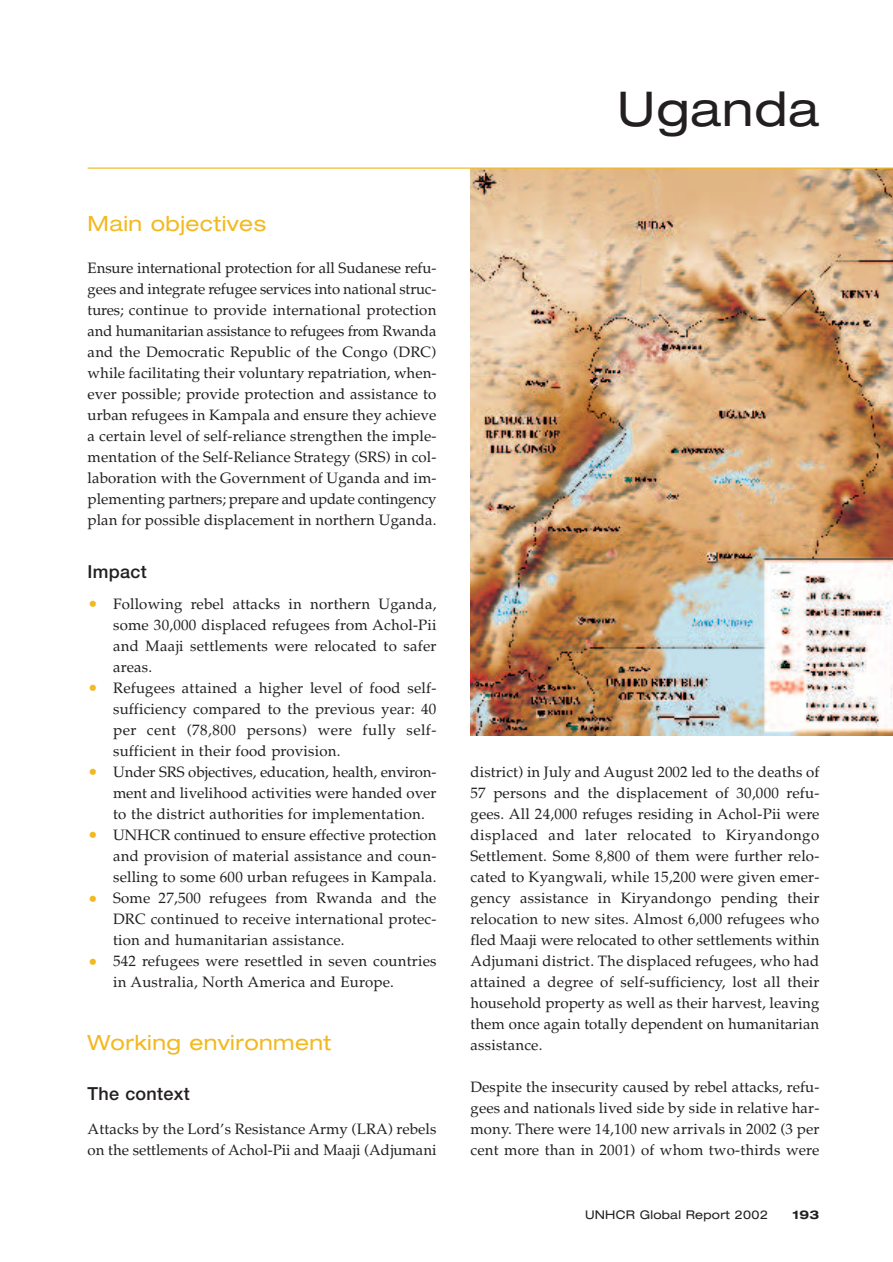
<style>
.page{position:relative;width:893px;height:1262px;background:#fff}
.page>*{position:absolute;margin:0;border:0;box-sizing:border-box;transform-origin:0 0}
.t1{font:expanded 48px "Helvetica Neue";letter-spacing:.02em;color:#231f20}
.t2{font:expanded 21px "Helvetica Neue";letter-spacing:.02em;color:#f2b920}
.t3{font:500 18px "Helvetica Neue";letter-spacing:.015em;color:#231f20}
.t4{font:15px/21px "Palatino";letter-spacing:.015em;color:#231f20;text-align:justify}
.t5{font:expanded 12px "Helvetica Neue";letter-spacing:.02em;color:#231f20}
.t6{font:700 expanded 12px "Helvetica Neue";color:#231f20}
.s1{font-size:18px;color:#f2b920}
</style>
<div class="page">
<img style="left:470px;top:169px;width:422px;height:566px">
<hr style="left:88px;top:167px;width:804px;height:2px;background:#f2b920">
<h2 class="t2" style="left:88px;top:216px;width:180px">Main objectives</h2>
<p class="t4" style="left:88px;top:259px;width:350px">Ensure international protection for all Sudanese refu&shy;gees and integrate refugee services into national struc&shy;tures; continue to provide international protection and humanitarian assistance to refugees from Rwanda and the Democratic Republic of the Congo (DRC) while facilitating their voluntary repatriation, when&shy;ever possible; provide protection and assistance to urban refugees in Kampala and ensure they achieve a certain level of self-reliance strengthen the imple&shy;mentation of the Self-Reliance Strategy (SRS) in col&shy;laboration with the Government of Uganda and im&shy;plementing partners; prepare and update contingency plan for possible displacement in northern Uganda.</p>
<p class="t3" style="left:88px;top:565px;width:61px">Impact</p>
<p class="t4" style="left:113px;top:595px;width:325px;text-indent:-26px"><span class="s1">•</span> Following rebel attacks in northern Uganda, some 30,000 displaced refugees from Achol-Pii and Maaji settlements were relocated to safer areas.</p>
<p class="t4" style="left:113px;top:679px;width:325px;text-indent:-26px"><span class="s1">•</span> Refugees attained a higher level of food self&shy;sufficiency compared to the previous year: 40 per cent (78,800 persons) were fully self&shy;sufficient in their food provision.</p>
<p class="t4" style="left:113px;top:763px;width:325px;text-indent:-26px"><span class="s1">•</span> Under SRS objectives, education, health, environ&shy;ment and livelihood activities were handed over to the district authorities for implementation.</p>
<p class="t4" style="left:113px;top:826px;width:325px;text-indent:-26px"><span class="s1">•</span> UNHCR continued to ensure effective protection and provision of material assistance and coun&shy;selling to some 600 urban refugees in Kampala.</p>
<p class="t4" style="left:113px;top:889px;width:325px;text-indent:-26px"><span class="s1">•</span> Some 27,500 refugees from Rwanda and the DRC continued to receive international protec&shy;tion and humanitarian assistance.</p>
<p class="t4" style="left:113px;top:952px;width:325px;text-indent:-26px"><span class="s1">•</span> 542 refugees were resettled in seven countries in Australia, North America and Europe.</p>
<h2 class="t2" style="left:88px;top:1035px;width:245px">Working environment</h2>
<p class="t3" style="left:88px;top:1087px;width:104px">The context</p>
<p class="t4" style="left:88px;top:1120px;width:350px">Attacks by the Lord’s Resistance Army (LRA) rebels on the settlements of Achol-Pii and Maaji (Adjumani</p>
<h1 class="t1" style="left:617px;top:91px;width:204px">Uganda</h1>
<p class="t4" style="left:470px;top:763px;width:350px">district) in July and August 2002 led to the deaths of 57 persons and the displacement of 30,000 refu&shy;gees. All 24,000 refuges residing in Achol-Pii were displaced and later relocated to Kiryandongo Settlement. Some 8,800 of them were further relo&shy;cated to Kyangwali, while 15,200 were given emer&shy;gency assistance in Kiryandongo pending their relocation to new sites. Almost 6,000 refugees who fled Maaji were relocated to other settlements within Adjumani district. The displaced refugees, who had attained a degree of self-sufficiency, lost all their household property as well as their harvest, leaving them once again totally dependent on humanitarian assistance.</p>
<p class="t4" style="left:470px;top:1078px;width:350px">Despite the insecurity caused by rebel attacks, refu&shy;gees and nationals lived side by side in relative har&shy;mony. There were 14,100 new arrivals in 2002 (3 per cent more than in 2001) of whom two-thirds were</p>
<p class="t5" style="left:585px;top:1209px;width:185px">UNHCR Global Report 2002</p>
<p class="t6" style="left:792px;top:1209px;width:28px">193</p>
</div>
